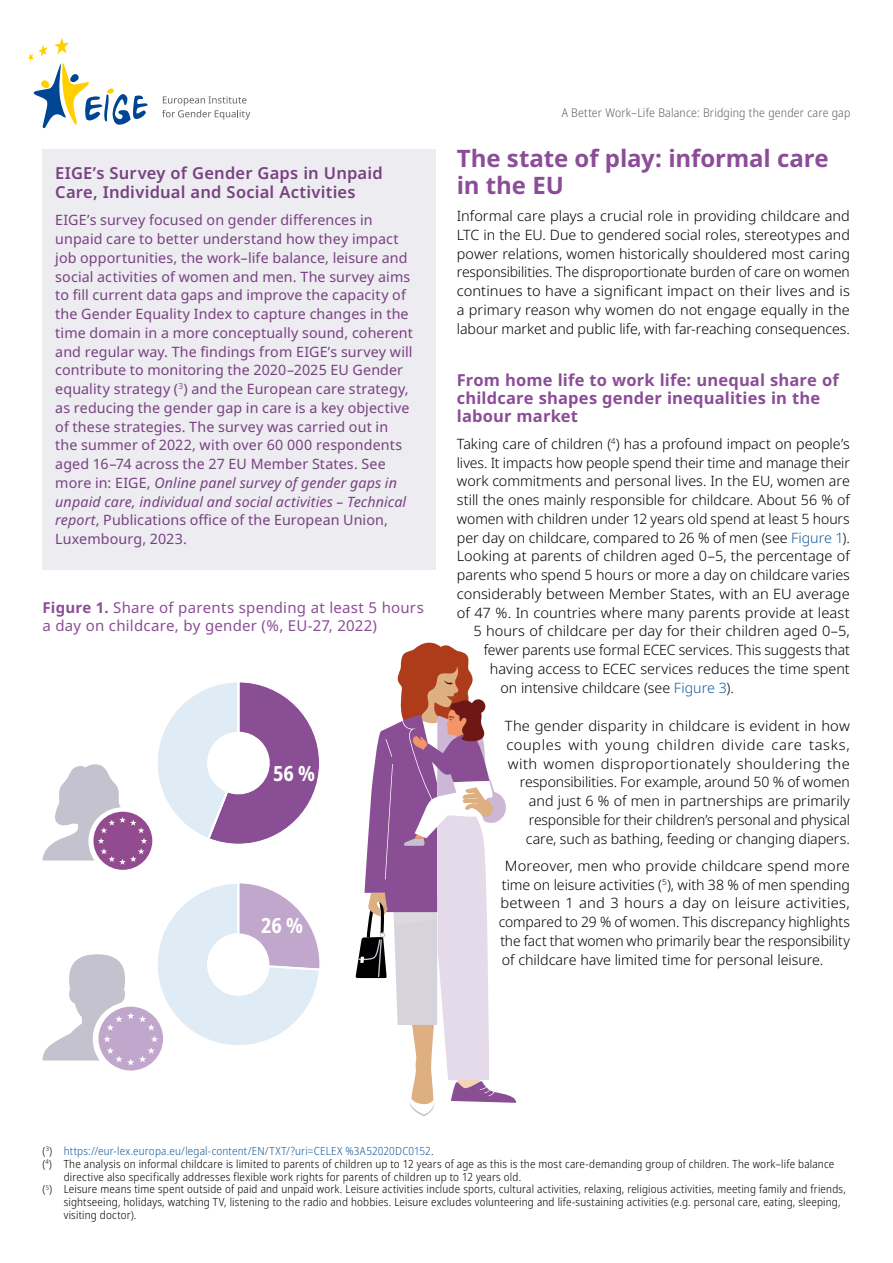
<style>
.page{position:relative;width:893px;height:1263px;background:#fff}
.page>*{position:absolute;margin:0;border:0;box-sizing:border-box;transform-origin:0 0}
.H2-Title_Chapter{font:700 24px/27px "Noto Sans";letter-spacing:-.005em;color:#8c4d98}
.t1{font:700 condensed 20.85px "Noto Sans";color:#fff}
.H3-title{font:700 16.5px/18px "Noto Sans";letter-spacing:.01em;color:#8c4d98}
.H3-box-_Title{font:600 16.5px/18.8px "Noto Sans";letter-spacing:.01em;color:#784181}
.H4-Title_Figure{font:15px/18px "Noto Sans";letter-spacing:.015em;color:#8c4d98}
.Body_text{font:300 14.25px/18.8px "Noto Sans";color:#000;text-align:justify}
.Blue_box-_text{font:14.25px/18.8px "Noto Sans";letter-spacing:.01em;color:#784181}
.t2{font:300 semi-condensed 12px "Noto Sans";letter-spacing:.015em;color:#646164}
.Footnote{font:300 semi-condensed 11.25px/12.8px "Noto Sans";letter-spacing:.015em;color:#000}
.Footnote-2{font:300 semi-condensed 11.25px "Noto Sans";letter-spacing:.015em;color:#165b9a}
.s1{font-style:italic}
.s2{font-weight:700}
.s3{color:#165b9a}
.s4{color:#000}
</style>
<div class="page">
<svg style="left:28px;top:38px;width:120px;height:90px"></svg>
<svg style="left:162px;top:96px;width:88px;height:24px"></svg>
<div style="left:43px;top:149px;width:393px;height:421px;background:#edecf1"></div>
<div style="left:93px;top:812px;width:59px;height:58px;background:#924b8e;border-radius:50%"></div>
<svg style="left:43px;top:682px;width:276px;height:183px"></svg>
<div style="left:98px;top:1007px;width:65px;height:63px;background:#c2a7cc;border-radius:50%"></div>
<svg style="left:43px;top:883px;width:277px;height:182px"></svg>
<svg style="left:356px;top:642px;width:160px;height:474px"></svg>
<h3 class="H3-box-_Title" style="left:55px;top:164px;width:329px">EIGE’s Survey of Gender Gaps in Unpaid<br>Care, Individual and Social Activities</h3>
<p class="Blue_box-_text" style="left:55px;top:211px;width:359px">EIGE’s survey focused on gender differences in unpaid care to better understand how they impact job opportunities, the work–life balance, leisure and social activities of women and men. The survey aims to fill current data gaps and improve the capacity of the Gender Equality Index to capture changes in the time domain in a more conceptually sound, coherent and regular way. The findings from EIGE’s survey will contribute to monitoring the 2020–2025 EU Gender equality strategy (<sup>3</sup>) and the European care strategy, as reducing the gender gap in care is a key objective of these strategies. The survey was carried out in the summer of 2022, with over 60 000 respondents aged 16–74 across the 27 EU Member States. See more in: EIGE, <span class="s1">Online panel survey of gender gaps in unpaid care, individual and social activities – Technical report</span>, Publications office of the European Union, Luxembourg, 2023.</p>
<h4 class="H4-Title_Figure" style="left:43px;top:598px;width:383px"><span class="s2">Figure 1.</span> Share of parents spending at least 5 hours a day on childcare, by gender (%, EU-27, 2022)</h4>
<h2 class="t1" style="left:273px;top:758px;width:44px">56 %</h2>
<h2 class="t1" style="left:261px;top:910px;width:44px">26 %</h2>
<p class="t2" style="left:562px;top:105px;width:290px">A Better Work–Life Balance: Bridging the gender care gap</p>
<h2 class="H2-Title_Chapter" style="left:457px;top:145px;width:373px">The state of play: informal care in the EU</h2>
<p class="Body_text" style="left:457px;top:207px;width:395px">Informal care plays a crucial role in providing childcare and LTC in the EU. Due to gendered social roles, stereotypes and power relations, women historically shouldered most caring responsibilities. The disproportionate burden of care on women continues to have a significant impact on their lives and is a primary reason why women do not engage equally in the labour market and public life, with far-reaching consequences.</p>
<h3 class="H3-title" style="left:457px;top:371px;width:383px">From home life to work life: unequal share of childcare shapes gender inequalities in the labour market</h3>
<p class="Body_text" style="left:457px;top:435px;width:395px">Taking care of children (<sup>4</sup>) has a profound impact on people’s</p>
<p class="Body_text" style="left:457px;top:453px;width:395px">lives. It impacts how people spend their time and manage their</p>
<p class="Body_text" style="left:457px;top:472px;width:395px">work commitments and personal lives. In the EU, women are</p>
<p class="Body_text" style="left:457px;top:491px;width:394px">still the ones mainly responsible for childcare. About 56 % of</p>
<p class="Body_text" style="left:457px;top:510px;width:394px">women with children under 12 years old spend at least 5 hours</p>
<p class="Body_text" style="left:457px;top:528px;width:395px">per day on childcare, compared to 26 % of men (see <span class="s3">Figure 1</span>).</p>
<p class="Body_text" style="left:457px;top:547px;width:394px">Looking at parents of children aged 0–5, the percentage of</p>
<p class="Body_text" style="left:457px;top:566px;width:394px">parents who spend 5 hours or more a day on childcare varies</p>
<p class="Body_text" style="left:457px;top:585px;width:395px">considerably between Member States, with an EU average</p>
<p class="Body_text" style="left:457px;top:603px;width:394px">of 47 %. In countries where many parents provide at least</p>
<p class="Body_text" style="left:473px;top:622px;width:378px">5 hours of childcare per day for their children aged 0–5,</p>
<p class="Body_text" style="left:484px;top:641px;width:368px">fewer parents use formal ECEC services. This suggests that</p>
<p class="Body_text" style="left:490px;top:660px;width:361px">having access to ECEC services reduces the time spent</p>
<p class="Body_text" style="left:500px;top:678px;width:235px">on intensive childcare (see <span class="s3">Figure 3</span>).</p>
<p class="Body_text" style="left:505px;top:717px;width:347px;text-align:right">The gender disparity in childcare is evident in how couples with young children divide care tasks, with women disproportionately shouldering the responsibilities. For example, around 50 % of women and just 6 % of men in partnerships are primarily responsible for their children’s personal and physical care, such as bathing, feeding or changing diapers.</p>
<p class="Body_text" style="left:499px;top:856px;width:353px;text-indent:6px">Moreover, men who provide childcare spend more time on leisure activities (<sup>5</sup>), with 38 % of men spending between 1 and 3 hours a day on leisure activities, compared to 29 % of women. This discrepancy highlights the fact that women who primarily bear the responsibility of childcare have limited time for personal leisure.</p>
<p class="Footnote-2" style="left:43px;top:1143px;width:393px"><span class="s4">(</span><sup>3</sup><span class="s4">)</span> https://eur-lex.europa.eu/legal-content/EN/TXT/?uri=CELEX %3A52020DC0152<span class="s4">.</span></p>
<p class="Footnote" style="left:43px;top:1158px;width:793px">(<sup>4</sup>) The analysis on informal childcare is limited to parents of children up to 12 years of age as this is the most care-demanding group of children. The work–life balance</p>
<p class="Footnote" style="left:64px;top:1170px;width:459px">directive also specifically addresses flexible work rights for parents of children up to 12 years old.</p>
<p class="Footnote" style="left:64px;top:1183px;width:783px;text-indent:-21px">(<sup>5</sup>) Leisure means time spent outside of paid and unpaid work. Leisure activities include sports, cultural activities, relaxing, religious activities, meeting family and friends, sightseeing, holidays, watching TV, listening to the radio and hobbies. Leisure excludes volunteering and life-sustaining activities (e.g. personal care, eating, sleeping, visiting doctor).</p>
</div>
